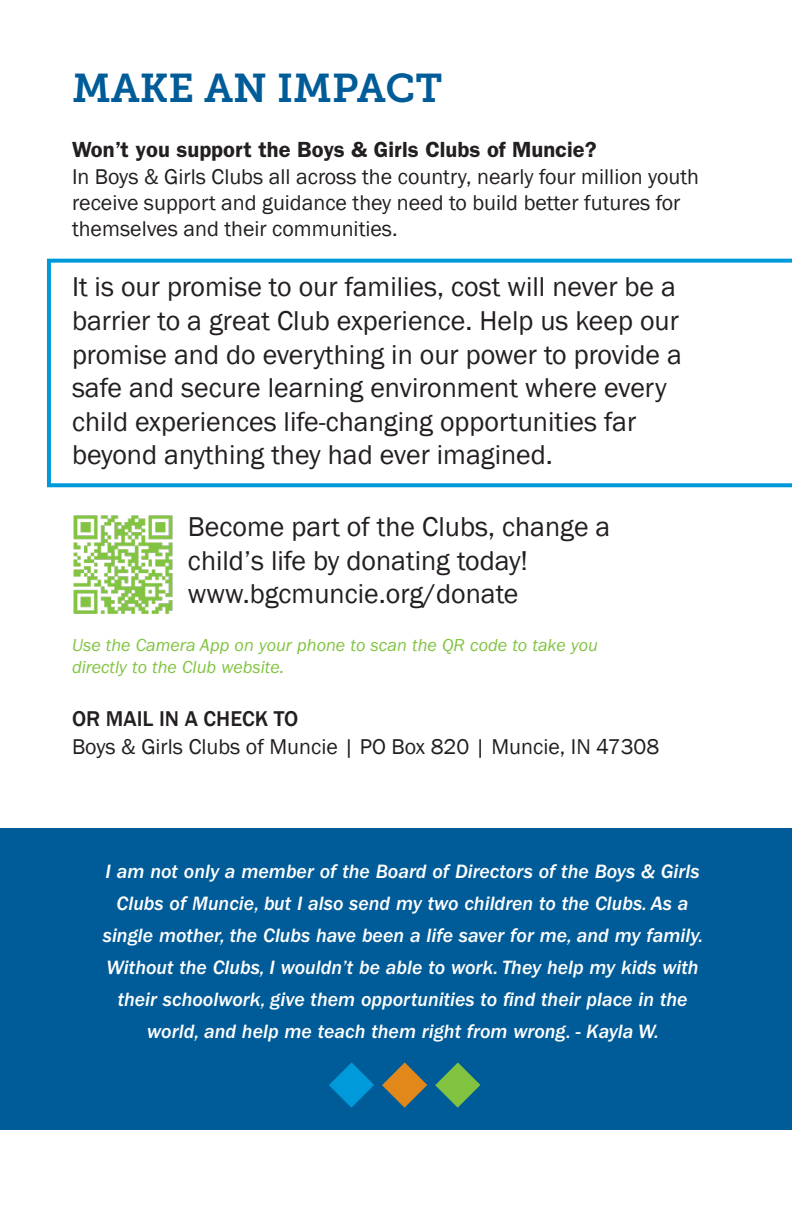
<style>
.page{position:relative;width:792px;height:1224px;background:#fff}
.page>*{position:absolute;margin:0;border:0;box-sizing:border-box;transform-origin:0 0}
.t1{font:40px "Museo Slab 700";color:#005c98}
.t2{font:28px/33.6px "Franklin Gothic";color:#231f20}
.t3{font:22px/26.4px "Franklin Gothic";color:#231f20}
.t4{font:600 22px "ITC Franklin Gothic Std";color:#231f20}
.t5{font:500 22px "Franklin Gothic";color:#231f20}
.t6{font:20px/32px "ITC Franklin Gothic Std Med It";color:#fff;text-align:center}
.t7{font:italic 18px "ITC Franklin Gothic Std";color:#81c340}
</style>
<div class="page">
<div style="left:0;top:829px;width:792px;height:301px;background:#005c98"></div>
<svg style="left:329px;top:1062px;width:45px;height:46px"></svg>
<svg style="left:382px;top:1062px;width:45px;height:46px"></svg>
<svg style="left:435px;top:1062px;width:45px;height:46px"></svg>
<svg style="left:47px;top:259px;width:745px;height:228px"></svg>
<img style="left:73px;top:515px;width:100px;height:99px">
<p class="t1" style="left:72px;top:65px;width:372px">MAKE AN IMPACT</p>
<p class="t4" style="left:72px;top:137px;width:526px">Won’t you support the Boys &amp; Girls Clubs of Muncie?</p>
<p class="t3" style="left:72px;top:164px;width:629px">In Boys &amp; Girls Clubs all across the country, nearly four million youth receive support and guidance they need to build better futures for themselves and their communities.</p>
<p class="t2" style="left:72px;top:271px;width:611px">It is our promise to our families, cost will never be a barrier to a great Club experience. Help us keep our promise and do everything in our power to provide a safe and secure learning environment where every child experiences life-changing opportunities far beyond anything they had ever imagined.</p>
<p class="t2" style="left:188px;top:510px;width:424px">Become part of the Clubs, change a</p>
<p class="t2" style="left:188px;top:544px;width:342px">child’s life by donating today!</p>
<p class="t2" style="left:188px;top:578px;width:332px">www.bgcmuncie.org/donate</p>
<p class="t7" style="left:72px;top:635px;width:527px">Use the Camera App on your phone to scan the QR code to take you</p>
<p class="t7" style="left:72px;top:657px;width:214px">directly to the Club website.</p>
<p class="t5" style="left:72px;top:705px;width:228px">OR MAIL IN A CHECK TO</p>
<p class="t3" style="left:72px;top:734px;width:589px">Boys &amp; Girls Clubs of Muncie | PO Box 820 | Muncie, IN 47308</p>
<p class="t6" style="left:103px;top:855px;width:602px">I am not only a member of the Board of Directors of the Boys &amp; Girls Clubs of Muncie, but I also send my two children to the Clubs. As a single mother, the Clubs have been a life saver for me, and my family.<br>Without the Clubs, I wouldn’t be able to work. They help my kids with their schoolwork, give them opportunities to find their place in the world, and help me teach them right from wrong. - Kayla W.</p>
</div>
